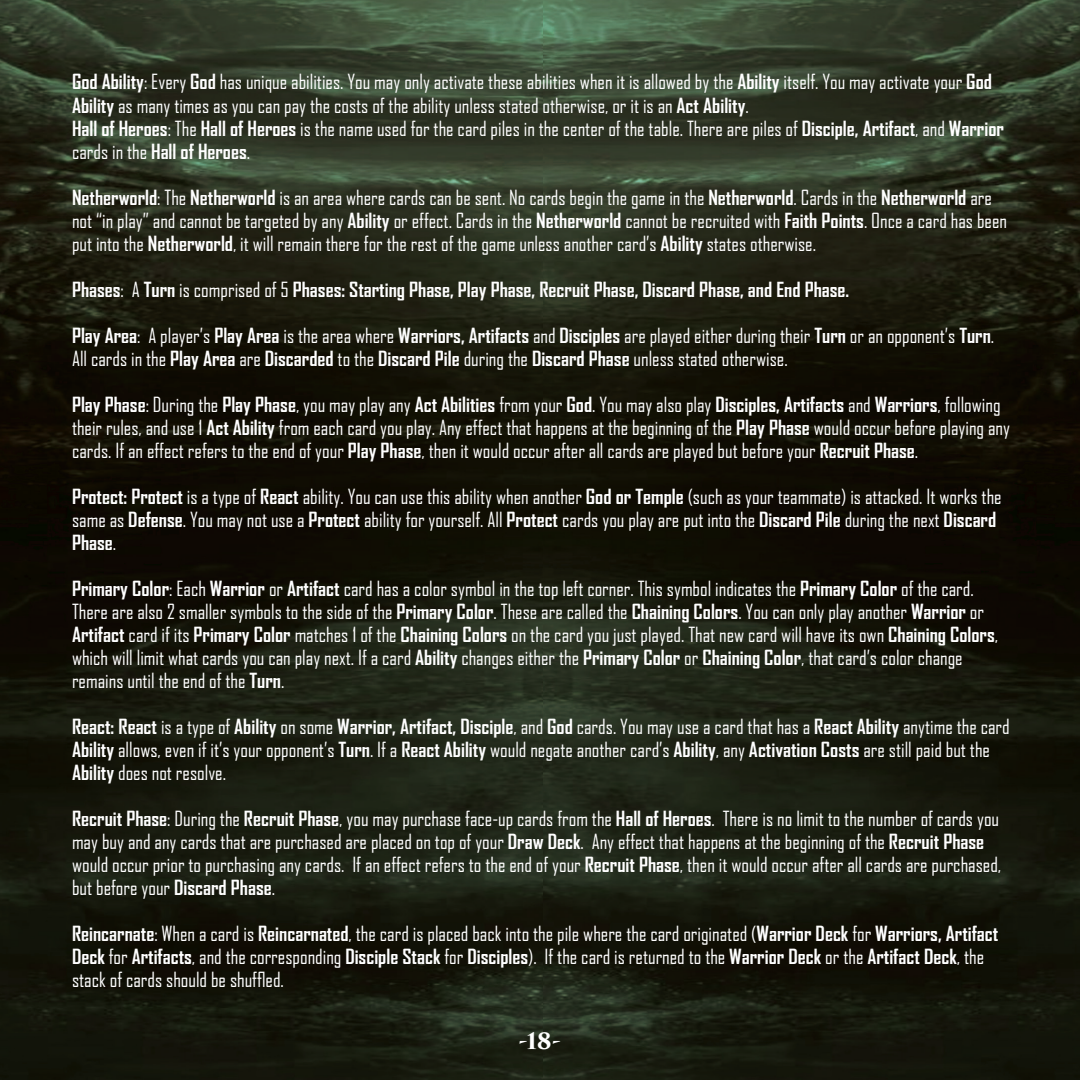
<style>
.page{position:relative;width:1080px;height:1080px;background:#fff}
.page>*{position:absolute;margin:0;border:0;box-sizing:border-box;transform-origin:0 0}
.t1{font:700 22px "Trajan Pro 3";color:#fff}
.t2{font:20px/23px "Agency FB";color:#fff}
.t3{font:700 20px "Agency FB";color:#fff}
.s1{font-weight:700}
.s2{font-weight:400}
</style>
<div class="page">
<img style="left:0;top:0;width:544px;height:1080px">
<img style="left:544px;top:0;width:536px;height:1080px">
<p class="t2" style="left:72px;top:69px;width:921px;line-height:24px"><span class="s1">God Ability</span>: Every <span class="s1">God</span> has unique abilities. You may only activate these abilities when it is allowed by the <span class="s1">Ability</span> itself. You may activate your <span class="s1">God<br>Ability</span> as many times as you can pay the costs of the ability unless stated otherwise, or it is an <span class="s1">Act Ability</span>.</p>
<p class="t2" style="left:72px;top:117px;width:933px"><span class="s1">Hall of Heroes</span>: The <span class="s1">Hall of Heroes</span> is the name used for the card piles in the center of the table. There are piles of <span class="s1">Disciple, Artifact</span>, and <span class="s1">Warrior </span>cards in the <span class="s1">Hall of Heroes</span>.</p>
<p class="t2" style="left:72px;top:186px;width:937px"><span class="s1">Netherworld</span>: The <span class="s1">Netherworld</span> is an area where cards can be sent. No cards begin the game in the <span class="s1">Netherworld</span>. Cards in the <span class="s1">Netherworld</span> are not “in play” and cannot be targeted by any <span class="s1">Ability</span> or effect. Cards in the <span class="s1">Netherworld</span> cannot be recruited with <span class="s1">Faith Points</span>. Once a card has been put into the <span class="s1">Netherworld</span>, it will remain there for the rest of the game unless another card’s <span class="s1">Ability</span> states otherwise.</p>
<p class="t3" style="left:72px;top:279px;width:779px">Phases<span class="s2">: A</span> Turn <span class="s2">is comprised of 5</span> Phases: Starting Phase, Play Phase, Recruit Phase, Discard Phase, and End Phase.</p>
<p class="t2" style="left:72px;top:324px;width:924px"><span class="s1">Play Area</span>: A player’s <span class="s1">Play Area</span> is the area where <span class="s1">Warriors, Artifacts</span> and <span class="s1">Disciples</span> are played either during their <span class="s1">Turn</span> or an opponent’s <span class="s1">Turn</span>.<br>All cards in the <span class="s1">Play Area</span> are <span class="s1">Discarded</span> to the <span class="s1">Discard Pile</span> during the <span class="s1">Discard Phase</span> unless stated otherwise.</p>
<p class="t2" style="left:72px;top:393px;width:940px"><span class="s1">Play Phase</span>: During the <span class="s1">Play Phase</span>, you may play any <span class="s1">Act Abilities</span> from your <span class="s1">God</span>. You may also play <span class="s1">Disciples, Artifacts</span> and <span class="s1">Warriors</span>, following their rules, and use 1 <span class="s1">Act Ability</span> from each card you play. Any effect that happens at the beginning of the <span class="s1">Play Phase</span> would occur before playing any cards. If an effect refers to the end of your <span class="s1">Play Phase</span>, then it would occur after all cards are played but before your <span class="s1">Recruit Phase</span>.</p>
<p class="t2" style="left:72px;top:485px;width:931px"><span class="s1">Protect: Protect</span> is a type of <span class="s1">React</span> ability. You can use this ability when another <span class="s1">God or Temple</span> (such as your teammate) is attacked. It works the same as <span class="s1">Defense</span>. You may not use a <span class="s1">Protect</span> ability for yourself. All <span class="s1">Protect</span> cards you play are put into the <span class="s1">Discard Pile</span> during the next <span class="s1">Discard<br>Phase</span>.</p>
<p class="t2" style="left:72px;top:577px;width:928px"><span class="s1">Primary Color</span>: Each <span class="s1">Warrior</span> or <span class="s1">Artifact</span> card has a color symbol in the top left corner. This symbol indicates the <span class="s1">Primary Color</span> of the card.<br>There are also 2 smaller symbols to the side of the <span class="s1">Primary Color</span>. These are called the <span class="s1">Chaining Colors</span>. You can only play another <span class="s1">Warrior</span> or <span class="s1">Artifact</span> card if its <span class="s1">Primary Color</span> matches 1 of the <span class="s1">Chaining Colors</span> on the card you just played. That new card will have its own <span class="s1">Chaining Colors</span>, which will limit what cards you can play next. If a card <span class="s1">Ability</span> changes either the <span class="s1">Primary Color</span> or <span class="s1">Chaining Color</span>, that card’s color change remains until the end of the <span class="s1">Turn</span>.</p>
<p class="t2" style="left:72px;top:715px;width:939px"><span class="s1">React: React</span> is a type of <span class="s1">Ability</span> on some <span class="s1">Warrior, Artifact, Disciple</span>, and <span class="s1">God</span> cards. You may use a card that has a <span class="s1">React Ability</span> anytime the card<br><span class="s1">Ability</span> allows, even if it’s your opponent’s <span class="s1">Turn</span>. If a <span class="s1">React Ability</span> would negate another card’s <span class="s1">Ability</span>, any <span class="s1">Activation Costs</span> are still paid but the<br><span class="s1">Ability</span> does not resolve.</p>
<p class="t2" style="left:72px;top:807px;width:931px"><span class="s1">Recruit Phase</span>: During the <span class="s1">Recruit Phase</span>, you may purchase face-up cards from the <span class="s1">Hall of Heroes</span>. There is no limit to the number of cards you may buy and any cards that are purchased are placed on top of your <span class="s1">Draw Deck</span>. Any effect that happens at the beginning of the <span class="s1">Recruit Phase </span>would occur prior to purchasing any cards. If an effect refers to the end of your <span class="s1">Recruit Phase</span>, then it would occur after all cards are purchased, but before your <span class="s1">Discard Phase</span>.</p>
<p class="t2" style="left:72px;top:922px;width:928px"><span class="s1">Reincarnate</span>: When a card is <span class="s1">Reincarnated</span>, the card is placed back into the pile where the card originated (<span class="s1">Warrior Deck</span> for <span class="s1">Warriors, Artifact<br>Deck</span> for <span class="s1">Artifacts</span>, and the corresponding <span class="s1">Disciple Stack</span> for <span class="s1">Disciples</span>). If the card is returned to the <span class="s1">Warrior Deck</span> or the <span class="s1">Artifact Deck</span>, the stack of cards should be shuffled.</p>
<p class="t1" style="left:519px;top:1025px;width:44px">-18-</p>
</div>
